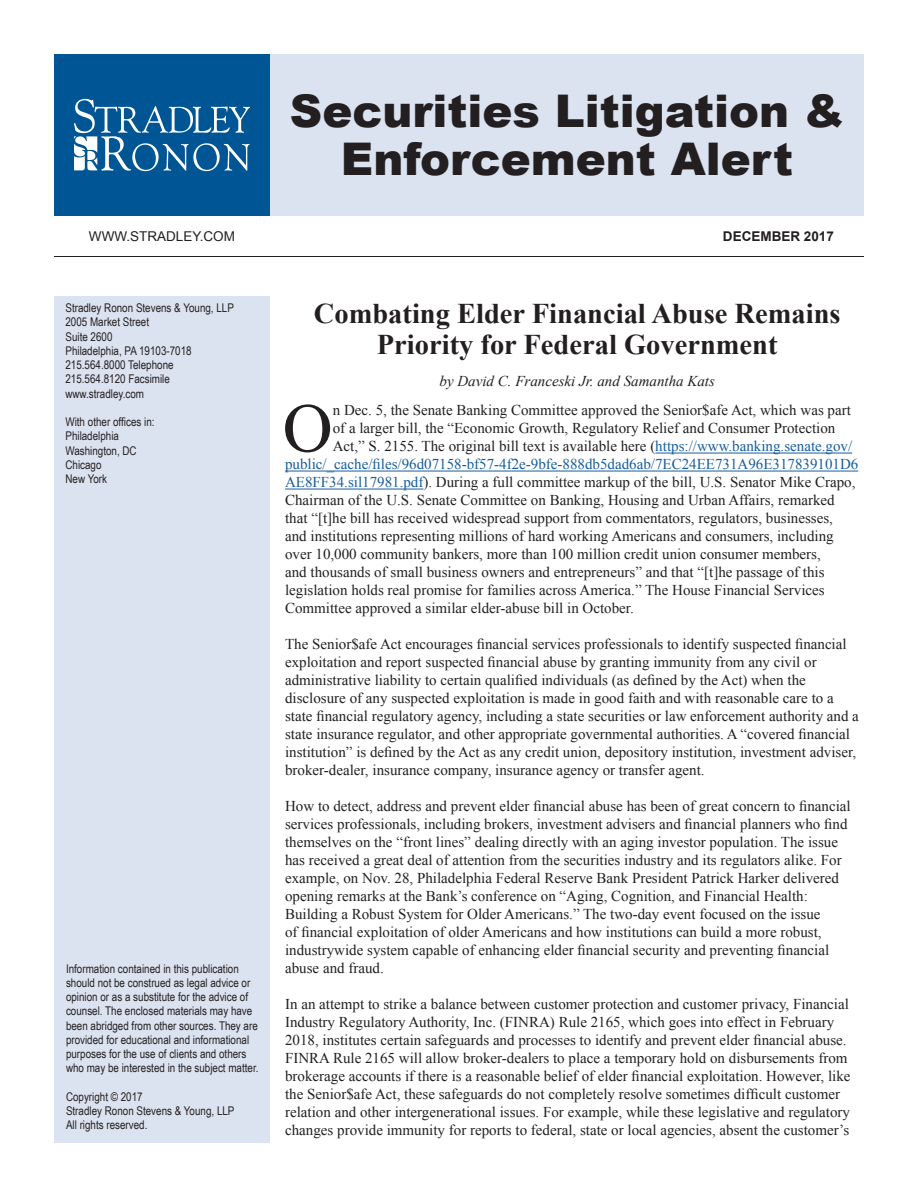
<style>
.page{position:relative;width:918px;height:1188px;background:#fff}
.page>*{position:absolute;margin:0;border:0;box-sizing:border-box;transform-origin:0 0}
.t1{font:69.3px "Times New Roman";color:#231f20}
.t2{font:900 45px/48px "Arial";color:#231f20;text-align:center}
.t3{font:700 28.5px/31.5px "Times New Roman";color:#231f20;text-align:center}
.t4{font:15px/18px "Times New Roman";color:#231f20}
.t5{font:15px "Times New Roman";color:#175d9e}
.t6{font:italic 15px "Times New Roman";color:#231f20}
.t7{font:13.5px "Arial";color:#231f20}
.t8{font:700 13.5px "Arial";color:#231f20}
.t9{font:12px/14.2px "Arial Narrow";color:#231f20}
.s1{color:#175d9e}
</style>
<div class="page">
<div style="left:54px;top:54px;width:216px;height:162px;background:#005594"></div>
<svg style="left:74px;top:99px;width:176px;height:72px"></svg>
<div style="left:54px;top:296px;width:216px;height:847px;background:#dce3f0"></div>
<div style="left:270px;top:54px;width:594px;height:162px;background:#dce3f0"></div>
<hr style="left:54px;top:256px;width:810px;height:1px;background:#231f20">
<hr style="left:655px;top:453px;width:197px;height:1px;background:#175d9e">
<hr style="left:285px;top:471px;width:573px;height:1px;background:#175d9e">
<hr style="left:285px;top:489px;width:138px;height:1px;background:#175d9e">
<p class="t2" style="left:290px;top:86px;width:556px">Securities Litigation &amp;<br>Enforcement Alert</p>
<p class="t7" style="left:89px;top:227px;width:148px">WWW.STRADLEY.COM</p>
<p class="t8" style="left:723px;top:227px;width:113px">DECEMBER 2017</p>
<p class="t9" style="left:65px;top:300px;width:170px">Stradley Ronon Stevens &amp; Young, LLP</p>
<p class="t9" style="left:65px;top:315px;width:85px">2005 Market Street</p>
<p class="t9" style="left:65px;top:329px;width:49px">Suite 2600</p>
<p class="t9" style="left:65px;top:343px;width:128px">Philadelphia, PA 19103-7018</p>
<p class="t9" style="left:65px;top:357px;width:110px">215.564.8000 Telephone</p>
<p class="t9" style="left:65px;top:372px;width:106px">215.564.8120 Facsimile</p>
<p class="t9" style="left:65px;top:386px;width:80px">www.stradley.com</p>
<p class="t9" style="left:65px;top:414px;width:91px">With other offices in:</p>
<p class="t9" style="left:65px;top:429px;width:55px">Philadelphia</p>
<p class="t9" style="left:65px;top:443px;width:73px">Washington, DC</p>
<p class="t9" style="left:65px;top:457px;width:38px">Chicago</p>
<p class="t9" style="left:65px;top:471px;width:43px">New York</p>
<p class="t9" style="left:66px;top:961px;width:194px">Information contained in this publication should not be construed as legal advice or opinion or as a substitute for the advice of counsel. The enclosed materials may have been abridged from other sources. They are provided for educational and informational purposes for the use of clients and others who may be interested in the subject matter.</p>
<p class="t9" style="left:66px;top:1089px;width:78px">Copyright © 2017</p>
<p class="t9" style="left:66px;top:1103px;width:170px">Stradley Ronon Stevens &amp; Young, LLP</p>
<p class="t9" style="left:66px;top:1118px;width:83px">All rights reserved.</p>
<p class="t3" style="left:314px;top:297px;width:528px">Combating Elder Financial Abuse Remains<br>Priority for Federal Government</p>
<p class="t6" style="left:440px;top:370px;width:277px">by David C. Franceski Jr. and Samantha Kats</p>
<p class="t1" style="left:283px;top:382px;width:52px">O</p>
<p class="t4" style="left:333px;top:401px;width:520px">n Dec. 5, the Senate Banking Committee approved the Senior$afe Act, which was part</p>
<p class="t4" style="left:333px;top:419px;width:504px">of a larger bill, the “Economic Growth, Regulatory Relief and Consumer Protection</p>
<p class="t4" style="left:333px;top:437px;width:521px">Act,” S. 2155. The original bill text is available here (<span class="s1">https://www.banking.senate.gov/</span></p>
<p class="t5" style="left:285px;top:454px;width:575px">public/_cache/files/96d07158-bf57-4f2e-9bfe-888db5dad6ab/7EC24EE731A96E317839101D6</p>
<p class="t4" style="left:285px;top:473px;width:572px"><span class="s1">AE8FF34.sil17981.pdf</span>). During a full committee markup of the bill, U.S. Senator Mike Crapo,</p>
<p class="t4" style="left:285px;top:491px;width:551px">Chairman of the U.S. Senate Committee on Banking, Housing and Urban Affairs, remarked</p>
<p class="t4" style="left:285px;top:509px;width:549px">that “[t]he bill has received widespread support from commentators, regulators, businesses,</p>
<p class="t4" style="left:285px;top:527px;width:550px">and institutions representing millions of hard working Americans and consumers, including</p>
<p class="t4" style="left:285px;top:545px;width:537px">over 10,000 community bankers, more than 100 million credit union consumer members,</p>
<p class="t4" style="left:285px;top:563px;width:541px">and thousands of small business owners and entrepreneurs” and that “[t]he passage of this</p>
<p class="t4" style="left:285px;top:581px;width:541px">legislation holds real promise for families across America.” The House Financial Services</p>
<p class="t4" style="left:285px;top:599px;width:350px">Committee approved a similar elder-abuse bill in October.</p>
<p class="t4" style="left:285px;top:635px;width:575px">The Senior$afe Act encourages financial services professionals to identify suspected financial exploitation and report suspected financial abuse by granting immunity from any civil or administrative liability to certain qualified individuals (as defined by the Act) when the disclosure of any suspected exploitation is made in good faith and with reasonable care to a state financial regulatory agency, including a state securities or law enforcement authority and a state insurance regulator, and other appropriate governmental authorities. A “covered financial institution” is defined by the Act as any credit union, depository institution, investment adviser, broker-dealer, insurance company, insurance agency or transfer agent.</p>
<p class="t4" style="left:285px;top:797px;width:567px">How to detect, address and prevent elder financial abuse has been of great concern to financial services professionals, including brokers, investment advisers and financial planners who find themselves on the “front lines” dealing directly with an aging investor population. The issue has received a great deal of attention from the securities industry and its regulators alike. For example, on Nov. 28, Philadelphia Federal Reserve Bank President Patrick Harker delivered opening remarks at the Bank’s conference on “Aging, Cognition, and Financial Health:<br>Building a Robust System for Older Americans.” The two-day event focused on the issue<br>of financial exploitation of older Americans and how institutions can build a more robust, industrywide system capable of enhancing elder financial security and preventing financial abuse and fraud.</p>
<p class="t4" style="left:285px;top:995px;width:567px">In an attempt to strike a balance between customer protection and customer privacy, Financial Industry Regulatory Authority, Inc. (FINRA) Rule 2165, which goes into effect in February 2018, institutes certain safeguards and processes to identify and prevent elder financial abuse.<br>FINRA Rule 2165 will allow broker-dealers to place a temporary hold on disbursements from brokerage accounts if there is a reasonable belief of elder financial exploitation. However, like the Senior$afe Act, these safeguards do not completely resolve sometimes difficult customer relation and other intergenerational issues. For example, while these legislative and regulatory changes provide immunity for reports to federal, state or local agencies, absent the customer’s</p>
</div>
